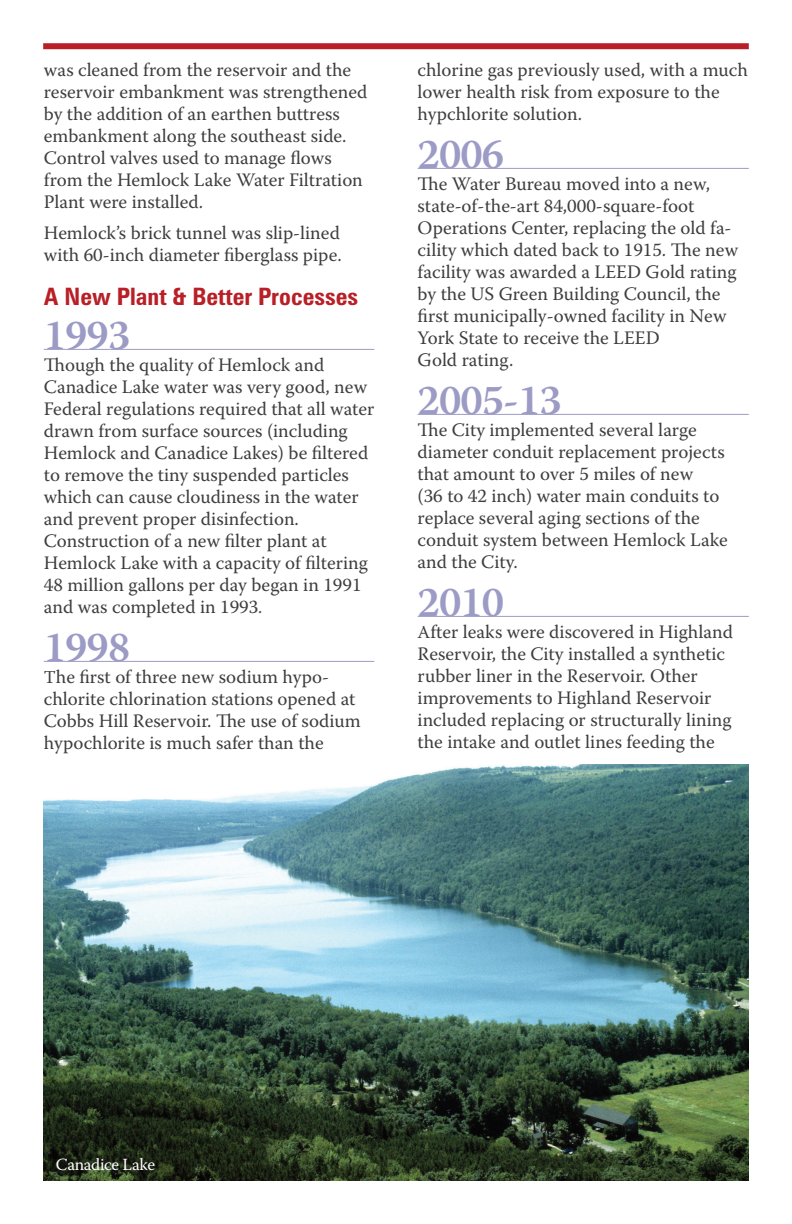
<style>
.page{position:relative;width:792px;height:1224px;background:#fff}
.page>*{position:absolute;margin:0;border:0;box-sizing:border-box;transform-origin:0 0}
.t1{font:600 42px "Warnock Pro";letter-spacing:-.02em;color:#9b9bc6}
.t2{font:700 condensed 24px "Zurich BT";color:#b81f26}
.t3{font:19px/22px "Warnock Pro";color:#3e3e3f}
.t4{font:17px "Warnock Pro";letter-spacing:-.02em;color:#fff}
.s1{font-size:18px}
</style>
<div class="page">
<hr style="left:44px;top:349px;width:330px;height:1px;background:#9b9bc6">
<hr style="left:44px;top:661px;width:330px;height:1px;background:#9b9bc6">
<hr style="left:418px;top:168px;width:331px;height:1px;background:#9b9bc6">
<hr style="left:418px;top:414px;width:331px;height:1px;background:#9b9bc6">
<hr style="left:418px;top:616px;width:331px;height:1px;background:#9b9bc6">
<div style="left:43px;top:43px;width:706px;height:6px;background:#b81f26"></div>
<img style="left:43px;top:764px;width:706px;height:417px">
<p class="t3" style="left:44px;top:58px;width:325px">was cleaned from the reservoir and the reservoir embankment was strengthened by the addition of an earthen buttress embankment along the southeast side.<br>Control valves used to manage flows from the Hemlock Lake Water Filtration Plant were installed.</p>
<p class="t3" style="left:44px;top:221px;width:299px">Hemlock’s brick tunnel was slip-lined with 60-inch diameter fiberglass pipe.</p>
<p class="t2" style="left:44px;top:282px;width:316px">A New Plant &amp; Better Processes</p>
<h1 class="t1" style="left:44px;top:310px;width:88px">1993</h1>
<p class="t3" style="left:44px;top:353px;width:332px">Though the quality of Hemlock and Canadice Lake water was very good, new Federal regulations required that all water drawn from surface sources (including Hemlock and Canadice Lakes) be filtered to remove the tiny suspended particles which can cause cloudiness in the water and prevent proper disinfection.<br>Construction of a new filter plant at Hemlock Lake with a capacity of filtering 48 million gallons per day began in 1991 and was completed in 1993<span class="s1">.</span></p>
<h1 class="t1" style="left:44px;top:622px;width:88px">1998</h1>
<p class="t3" style="left:44px;top:665px;width:319px"><span class="s1">T</span>he first of three new sodium hypo&shy;chlorite chlorination stations opened at Cobbs Hill Reservoir. The use of sodium hypochlorite is much safer than the</p>
<p class="t3" style="left:418px;top:58px;width:332px">chlorine gas previously used, with a much lower health risk from exposure to the hypchlorite solution.</p>
<h1 class="t1" style="left:418px;top:129px;width:88px">2006</h1>
<p class="t3" style="left:418px;top:172px;width:322px">The Water Bureau moved into a new, state-of-the-art 84,000-square-foot Operations Center, replacing the old fa&shy;cility which dated back to 1915. The new facility was awarded a LEED Gold rating by the US Green Building Council, the first municipally-owned facility in New York State to receive the LEED<br>Gold rating.</p>
<h1 class="t1" style="left:418px;top:375px;width:146px">2005-13</h1>
<p class="t3" style="left:418px;top:418px;width:312px">The City implemented several large diameter conduit replacement projects that amount to over 5 miles of new<br>(36 to 42 inch) water main conduits to replace several aging sections of the conduit system between Hemlock Lake and the City.</p>
<h1 class="t1" style="left:418px;top:577px;width:88px">2010</h1>
<p class="t3" style="left:418px;top:620px;width:317px"><span class="s1">A</span>fter leaks were discovered in Highland Reservoir, the City installed a synthetic rubber liner in the Reservoir. Other improvements to Highland Reservoir included replacing or structurally lining the intake and outlet lines feeding the</p>
<p class="t4" style="left:56px;top:1154px;width:101px">Canadice Lake</p>
</div>
